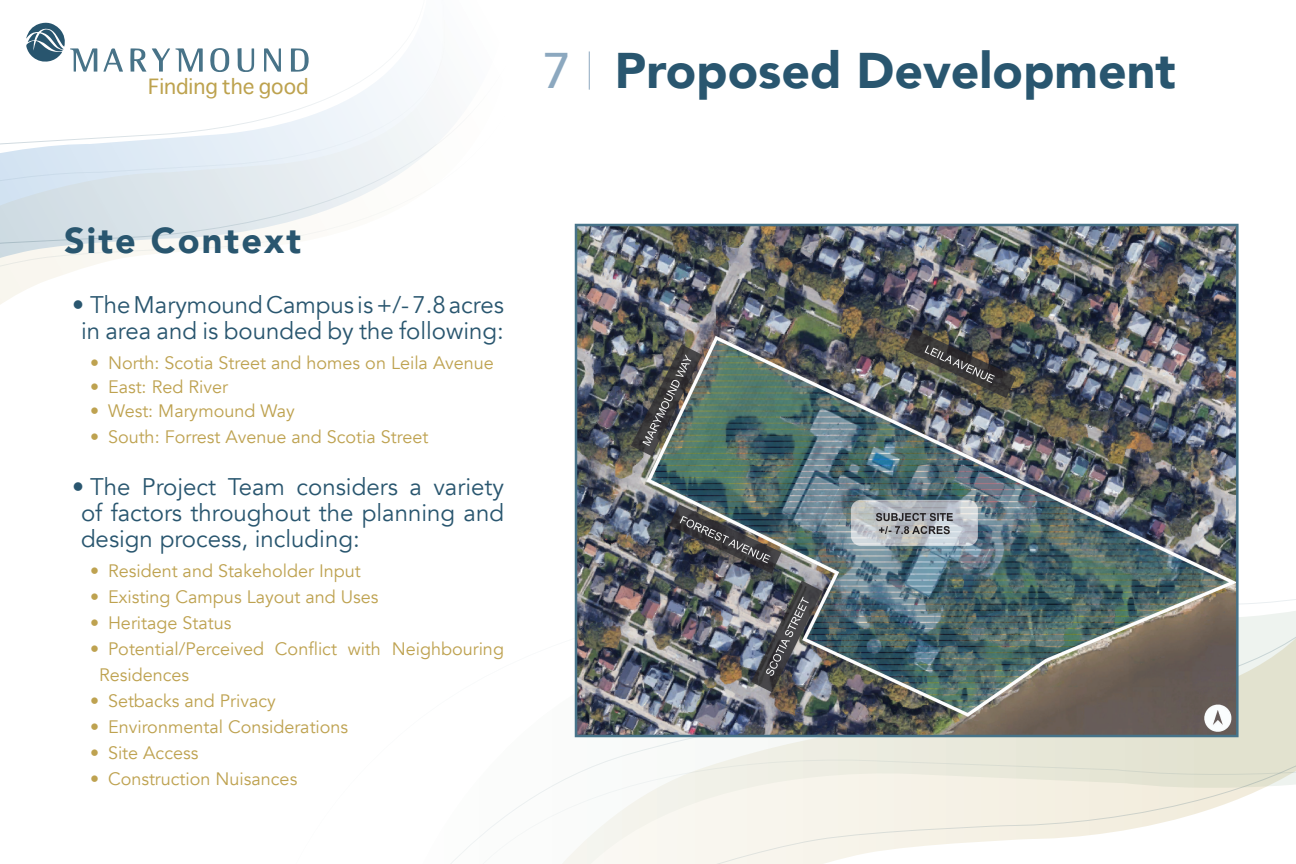
<style>
.page{position:relative;width:1296px;height:864px;background:#fff}
.page>*{position:absolute;margin:0;border:0;box-sizing:border-box;transform-origin:0 0}
.t1{font:900 50px "Avenir";color:#29566f}
.t2{font:500 50px "Avenir";color:#8ca8bf}
.t3{font:900 36px "Avenir";letter-spacing:.06em;color:#29566f}
.t4{font:24px/26px "Avenir";color:#29566f;text-align:center}
.t5{font:20.55px "Sathu";color:#bda24e}
.t6{font:18px/26px "Avenir";color:#bea250}
</style>
<div class="page">
<svg style="left:0;top:48px;width:443px;height:257px"></svg>
<svg style="left:451px;top:411px;width:845px;height:453px"></svg>
<svg style="left:291px;top:48px;width:18px;height:24px"></svg>
<svg style="left:210px;top:48px;width:19px;height:24px"></svg>
<svg style="left:264px;top:48px;width:17px;height:24px"></svg>
<svg style="left:238px;top:48px;width:16px;height:24px"></svg>
<svg style="left:103px;top:48px;width:20px;height:24px"></svg>
<svg style="left:130px;top:48px;width:73px;height:24px"></svg>
<svg style="left:26px;top:22px;width:71px;height:50px"></svg>
<hr style="left:589px;top:51px;width:1px;height:39px;background:#8ca8bf">
<img style="left:578px;top:227px;width:658px;height:507px">
<div style="left:575px;top:224px;width:664px;height:513px;border:2px solid #477389"></div>
<p class="t5" style="left:148px;top:69px;width:162px">Finding the good</p>
<p class="t2" style="left:543px;top:28px;width:29px">7</p>
<p class="t1" style="left:615px;top:28px;width:562px">Proposed Development</p>
<p class="t3" style="left:64px;top:209px;width:239px">Site Context</p>
<p class="t4" style="left:72px;top:292px;width:434px">• The Marymound Campus is +/- 7.8 acres in area and is bounded by the following:</p>
<p class="t6" style="left:90px;top:350px;width:405px">• North: Scotia Street and homes on Leila Avenue</p>
<p class="t6" style="left:90px;top:374px;width:140px">• East: Red River</p>
<p class="t6" style="left:90px;top:398px;width:206px">• West: Marymound Way</p>
<p class="t6" style="left:90px;top:424px;width:340px">• South: Forrest Avenue and Scotia Street</p>
<p class="t4" style="left:81px;top:474px;width:425px;text-align:justify;text-indent:-9px">• The Project Team considers a variety of factors throughout the planning and design process, including:</p>
<p class="t6" style="left:90px;top:558px;width:272px">• Resident and Stakeholder Input</p>
<p class="t6" style="left:90px;top:584px;width:290px">• Existing Campus Layout and Uses</p>
<p class="t6" style="left:90px;top:610px;width:143px">• Heritage Status</p>
<p class="t6" style="left:99px;top:636px;width:407px;text-indent:-9px">• Potential/Perceived Conflict with Neighbouring<br>Residences</p>
<p class="t6" style="left:90px;top:688px;width:187px">• Setbacks and Privacy</p>
<p class="t6" style="left:90px;top:714px;width:260px">• Environmental Considerations</p>
<p class="t6" style="left:90px;top:740px;width:110px">• Site Access</p>
<p class="t6" style="left:90px;top:766px;width:209px">• Construction Nuisances</p>
</div>
